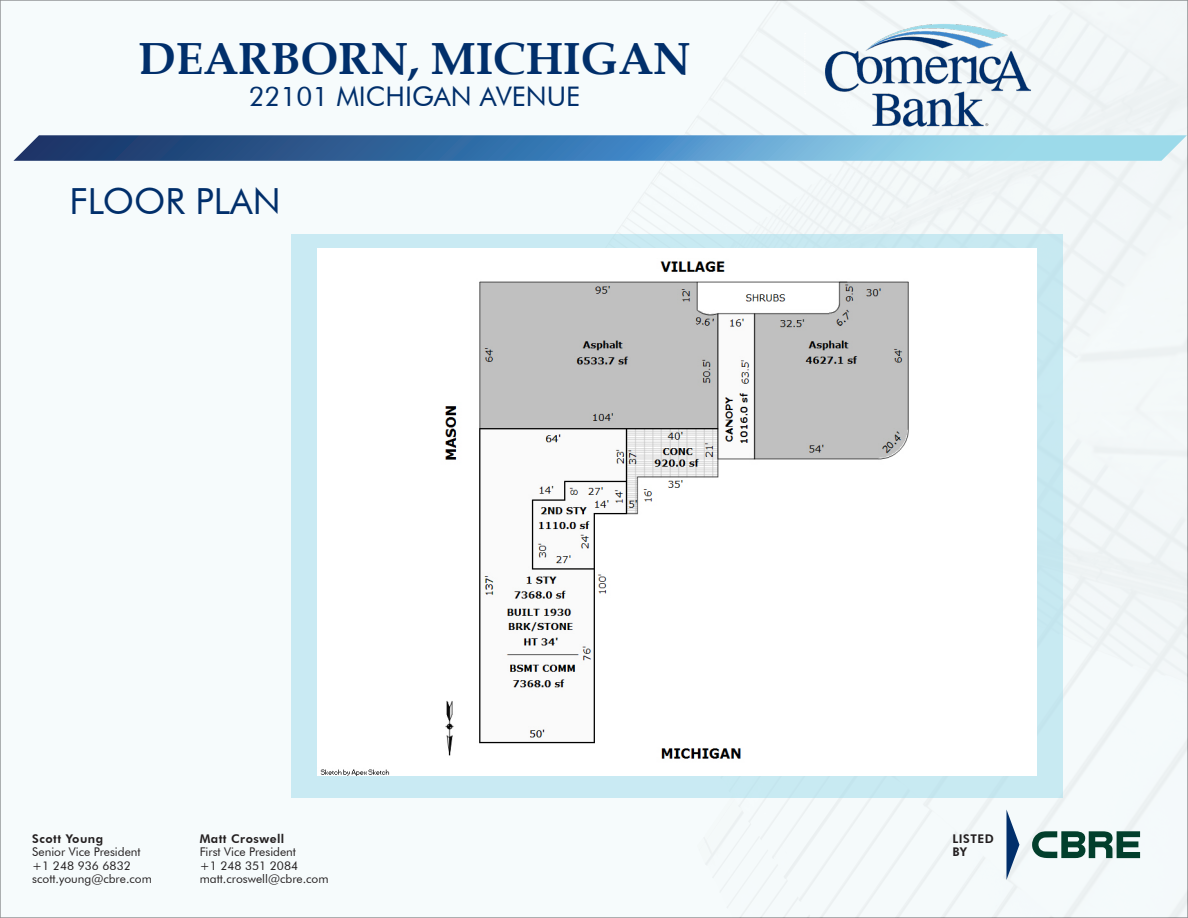
<style>
.page{position:relative;width:1188px;height:918px;background:#f6fbfc}
.page>*{position:absolute;margin:0;border:0;box-sizing:border-box;transform-origin:0 0}
.t1{font:700 45px "Book Antiqua";color:#012f6b}
.t2{font:36px "Futura BT";color:#012f6b}
.t3{font:27px "Futura BT";color:#012f6b}
.BrokerName_FutHvy_black_10_15_75{font:12px/13.5px "Futura BT";color:#231f20}
.BrokerName_FutHvy_black_10_15_75-2{font:800 12px "Futura BT";letter-spacing:.04em;color:#231f20}
.s1{font-weight:800}
</style>
<div class="page">
<svg style="left:13px;top:135px;width:1174px;height:26px;background:#598eb8"></svg>
<img style="left:774px;top:18px;width:308px;height:119px">
<svg style="left:1006px;top:810px;width:13px;height:70px"></svg>
<svg style="left:1032px;top:831px;width:108px;height:27px"></svg>
<div style="left:292px;top:234px;width:771px;height:564px;background:#c9eaf3"></div>
<img style="left:318px;top:249px;width:718px;height:527px">
<p class="t1" style="left:138px;top:28px;width:554px">DEARBORN, MICHIGAN</p>
<p class="t3" style="left:249px;top:80px;width:333px">22101 MICHIGAN AVENUE</p>
<p class="t2" style="left:70px;top:179px;width:213px">FLOOR PLAN</p>
<p class="BrokerName_FutHvy_black_10_15_75" style="left:32px;top:832px;width:121px"><span class="s1">Scott Young<br></span>Senior Vice President +1 248 936 6832 scott.young@cbre.com</p>
<p class="BrokerName_FutHvy_black_10_15_75-2" style="left:952px;top:831px;width:43px">LISTED</p>
<p class="BrokerName_FutHvy_black_10_15_75-2" style="left:200px;top:831px;width:86px">Matt Croswell</p>
<p class="BrokerName_FutHvy_black_10_15_75" style="left:200px;top:845px;width:130px">First Vice President<br>+1 248 351 2084 matt.croswell@cbre.com</p>
<p class="BrokerName_FutHvy_black_10_15_75-2" style="left:952px;top:844px;width:16px">BY</p>
</div>
